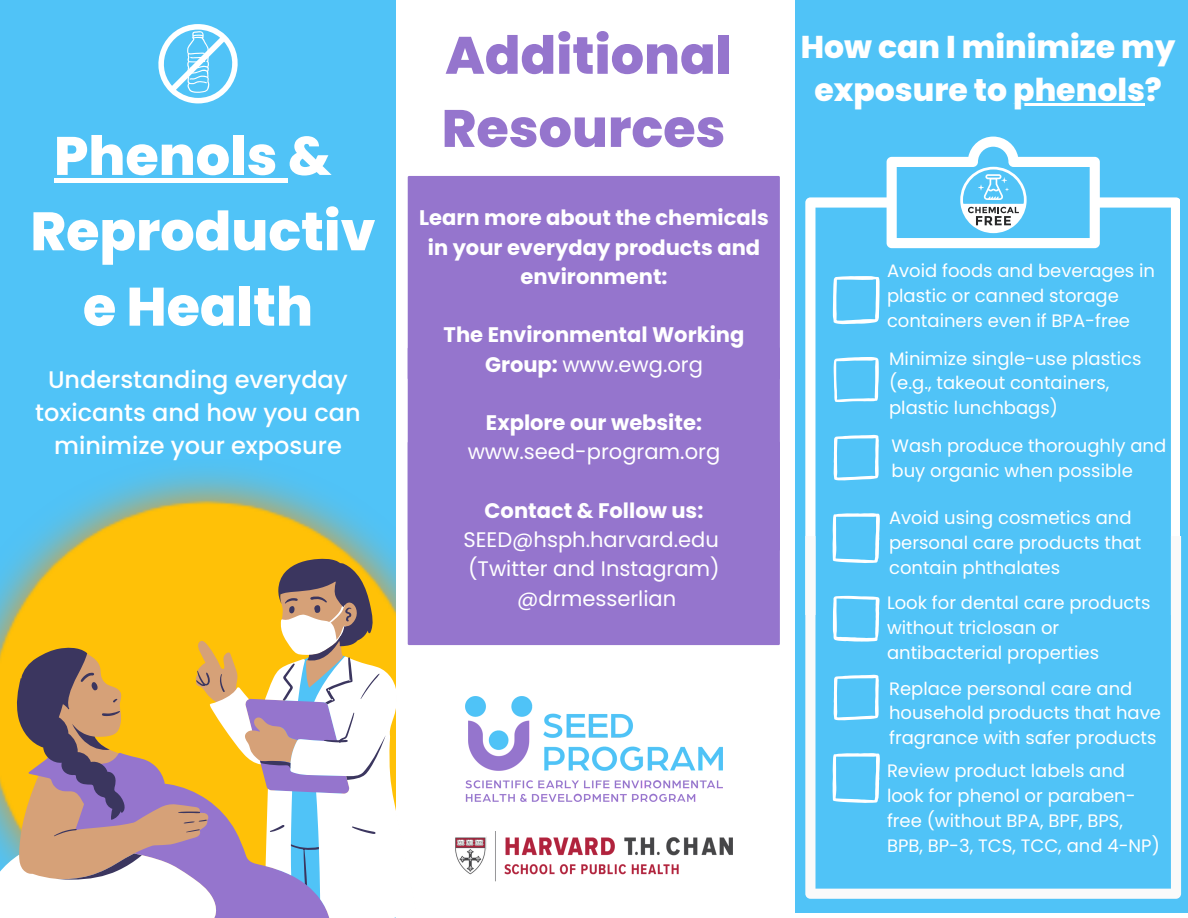
<style>
.page{position:relative;width:1188px;height:918px;background:#fff}
.page>*{position:absolute;margin:0;border:0;box-sizing:border-box;transform-origin:0 0}
.t1{font:800 54px/75.3px "Poppins";color:#fff;text-align:center}
.t2{font:800 52.5px/73.2px "Poppins";color:#9575cd}
.t3{font:800 31.5px/43.8px "Poppins";color:#fff;text-align:center}
.t4{font:500 24px/32.7px "Poppins";color:#fff;text-align:center}
.t5{font:700 21px/29.2px "Poppins";color:#fff;text-align:center}
.t6{font:21px/29.2px "Poppins";color:#fff;text-align:center}
.t7{font:18px/24.8px "Poppins";color:#fff}
.s1{font-weight:400}
</style>
<div class="page">
<div style="left:0;top:0;width:396px;height:918px;background:#50c3f7"></div>
<img style="left:17px;top:470px;width:379px;height:90px">
<div style="left:795px;top:0;width:393px;height:913px;background:#50c3f7"></div>
<svg style="left:805px;top:137px;width:375px;height:399px"></svg>
<svg style="left:805px;top:536px;width:376px;height:363px"></svg>
<div style="left:408px;top:176px;width:372px;height:171px;background:#9575cd"></div>
<div style="left:408px;top:551px;width:372px;height:94px;background:#9575cd"></div>
<div style="left:408px;top:347px;width:372px;height:204px;background:#9575cd"></div>
<svg style="left:158px;top:24px;width:80px;height:80px"></svg>
<img style="left:466px;top:696px;width:256px;height:106px">
<svg style="left:833px;top:596px;width:47px;height:46px"></svg>
<svg style="left:833px;top:513px;width:47px;height:50px"></svg>
<svg style="left:834px;top:435px;width:45px;height:45px"></svg>
<svg style="left:833px;top:276px;width:47px;height:48px"></svg>
<svg style="left:834px;top:357px;width:45px;height:45px"></svg>
<svg style="left:833px;top:753px;width:47px;height:50px"></svg>
<svg style="left:834px;top:675px;width:45px;height:45px"></svg>
<img style="left:455px;top:832px;width:278px;height:49px">
<svg style="left:0;top:604px;width:416px;height:314px;fill:#fff"></svg>
<svg style="left:15px;top:559px;width:371px;height:327px;background:#d1b071"></svg>
<hr style="left:1013px;top:104px;width:132px;height:2px;background:#fff">
<div style="left:54px;top:178px;width:234px;height:5px;background:#fff"></div>
<h1 class="t1" style="left:30px;top:118px;width:347px">Phenols &amp;<br>Reproductiv e Health</h1>
<h3 class="t4" style="left:35px;top:364px;width:327px">Understanding everyday toxicants and how you can minimize your exposure</h3>
<h2 class="t2" style="left:442px;top:19px;width:292px">Additional<br>Resources</h2>
<p class="t5" style="left:419px;top:203px;width:351px">Learn more about the chemicals in your everyday products and environment:</p>
<p class="t5" style="left:444px;top:320px;width:302px">The Environmental Working<br>Group: <span class="s1">www.ewg.org</span></p>
<p class="t5" style="left:486px;top:408px;width:218px">Explore our website:</p>
<p class="t6" style="left:468px;top:437px;width:254px">www.seed-program.org</p>
<p class="t5" style="left:485px;top:496px;width:220px">Contact &amp; Follow us:</p>
<p class="t6" style="left:463px;top:525px;width:258px">SEED@hsph.harvard.edu (Twitter and Instagram) @drmesserlian</p>
<h3 class="t3" style="left:801px;top:25px;width:376px">How can I minimize my exposure to phenols?</h3>
<p class="t7" style="left:887px;top:259px;width:270px">Avoid foods and beverages in plastic or canned storage containers even if BPA-free</p>
<p class="t7" style="left:889px;top:346px;width:254px">Minimize single-use plastics (e.g., takeout containers, plastic lunchbags)</p>
<p class="t7" style="left:892px;top:434px;width:276px">Wash produce thoroughly and buy organic when possible</p>
<p class="t7" style="left:889px;top:505px;width:254px">Avoid using cosmetics and personal care products that contain phthalates</p>
<p class="t7" style="left:887px;top:591px;width:265px">Look for dental care products without triclosan or antibacterial properties</p>
<p class="t7" style="left:889px;top:676px;width:273px">Replace personal care and household products that have fragrance with safer products</p>
<p class="t7" style="left:887px;top:759px;width:274px">Review product labels and look for phenol or paraben&shy;free (without BPA, BPF, BPS,<br>BPB, BP-3, TCS, TCC, and 4-NP)</p>
</div>
